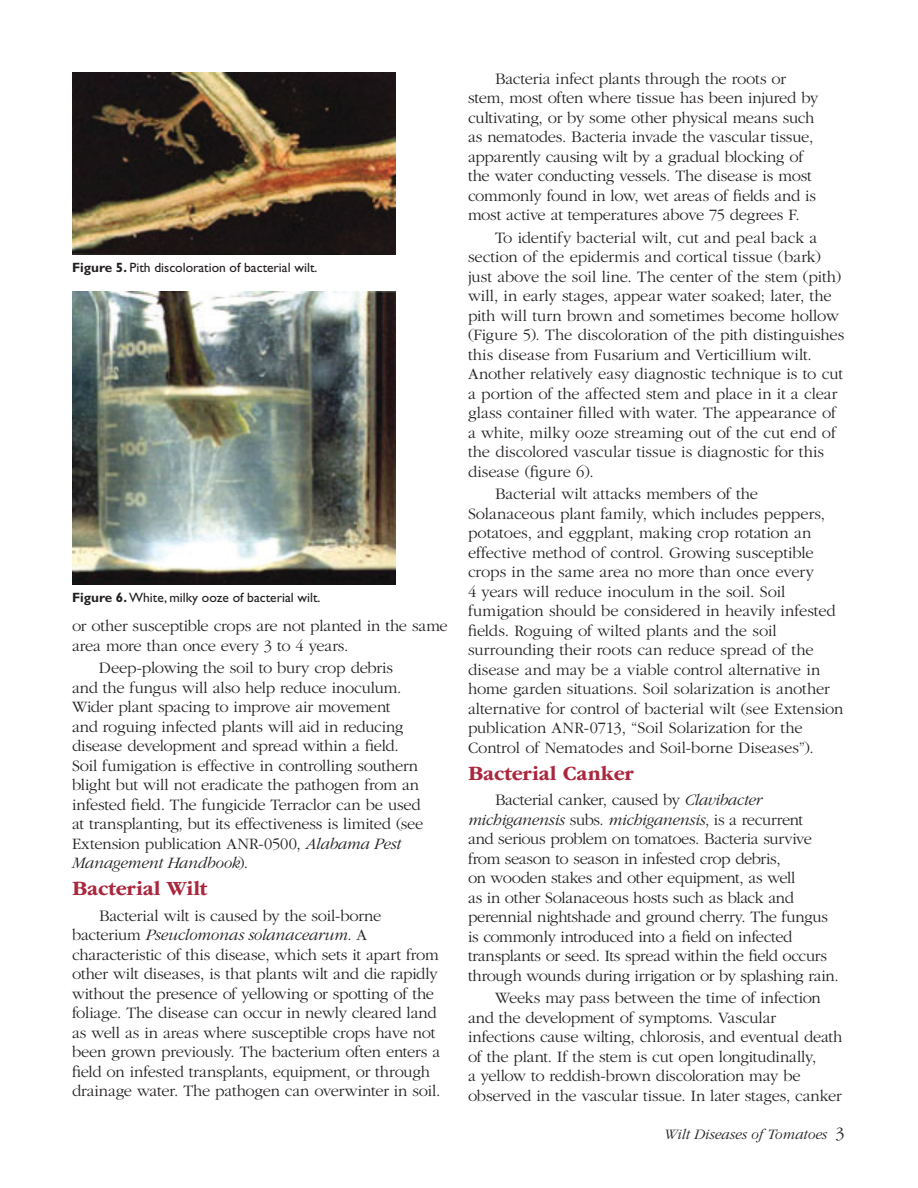
<style>
.page{position:relative;width:918px;height:1188px;background:#fff}
.page>*{position:absolute;margin:0;border:0;box-sizing:border-box;transform-origin:0 0}
.t1{font:700 21px "ITC Garamond Std";letter-spacing:-.005em;color:#aa273e}
.t2{font:300 16.5px/19.5px "ITC Garamond Std";letter-spacing:-.01em;color:#231f20}
.t3{font:italic 300 15px "ITC Garamond Std";color:#231f20}
.t4{font:13.5px "Gill Sans Std";color:#231f20}
.s1{font-weight:700}
.s2{font-style:italic}
.s3{font-style:normal;font-size:18px}
</style>
<div class="page">
<img style="left:72px;top:72px;width:324px;height:183px">
<img style="left:72px;top:291px;width:324px;height:294px">
<p class="t4" style="left:72px;top:260px;width:247px"><span class="s1">Figure 5.</span> Pith discoloration of bacterial wilt.</p>
<p class="t4" style="left:72px;top:589px;width:250px"><span class="s1">Figure 6.</span> White, milky ooze of bacterial wilt.</p>
<p class="t2" style="left:72px;top:616px;width:377px">or other susceptible crops are not planted in the same area more than once every 3 to 4 years.</p>
<p class="t2" style="left:72px;top:658px;width:353px;text-indent:27px">Deep-plowing the soil to bury crop debris<br>and the fungus will also help reduce inoculum.<br>Wider plant spacing to improve air movement<br>and roguing infected plants will aid in reducing disease development and spread within a field.<br>Soil fumigation is effective in controlling southern blight but will not eradicate the pathogen from an infested field. The fungicide Terraclor can be used at transplanting, but its effectiveness is limited (see Extension publication ANR-0500, <span class="s2">Alabama Pest Management Handbook</span>).</p>
<p class="t1" style="left:72px;top:877px;width:137px">Bacterial Wilt</p>
<p class="t2" style="left:72px;top:906px;width:370px;text-indent:27px">Bacterial wilt is caused by the soil-borne bacterium <span class="s2">Pseuclomonas solanacearum</span>. A characteristic of this disease, which sets it apart from other wilt diseases, is that plants wilt and die rapidly without the presence of yellowing or spotting of the foliage. The disease can occur in newly cleared land as well as in areas where susceptible crops have not been grown previously. The bacterium often enters a field on infested transplants, equipment, or through drainage water. The pathogen can overwinter in soil.</p>
<p class="t2" style="left:468px;top:69px;width:352px;text-indent:27px">Bacteria infect plants through the roots or stem, most often where tissue has been injured by cultivating, or by some other physical means such as nematodes. Bacteria invade the vascular tissue, apparently causing wilt by a gradual blocking of the water conducting vessels. The disease is most commonly found in low, wet areas of fields and is most active at temperatures above 75 degrees F.</p>
<p class="t2" style="left:468px;top:228px;width:378px;text-indent:27px">To identify bacterial wilt, cut and peal back a section of the epidermis and cortical tissue (bark) just above the soil line. The center of the stem (pith) will, in early stages, appear water soaked; later, the pith will turn brown and sometimes become hollow (Figure 5). The discoloration of the pith distinguishes this disease from Fusarium and Verticillium wilt.<br>Another relatively easy diagnostic technique is to cut a portion of the affected stem and place in it a clear glass container filled with water. The appearance of a white, milky ooze streaming out of the cut end of the discolored vascular tissue is diagnostic for this disease (figure 6).</p>
<p class="t2" style="left:468px;top:484px;width:377px;text-indent:27px">Bacterial wilt attacks members of the Solanaceous plant family, which includes peppers, potatoes, and eggplant, making crop rotation an effective method of control. Growing susceptible crops in the same area no more than once every<br>4 years will reduce inoculum in the soil. Soil fumigation should be considered in heavily infested fields. Roguing of wilted plants and the soil surrounding their roots can reduce spread of the disease and may be a viable control alternative in home garden situations. Soil solarization is another alternative for control of bacterial wilt (see Extension publication ANR-0713, “Soil Solarization for the Control of Nematodes and Soil-borne Diseases”).</p>
<p class="t1" style="left:468px;top:761px;width:167px">Bacterial Canker</p>
<p class="t2" style="left:468px;top:790px;width:372px;text-indent:27px">Bacterial canker, caused by <span class="s2">Clavibacter michiganensis</span> subs. <span class="s2">michiganensis</span>, is a recurrent<br>and serious problem on tomatoes. Bacteria survive from season to season in infested crop debris,<br>on wooden stakes and other equipment, as well<br>as in other Solanaceous hosts such as black and perennial nightshade and ground cherry. The fungus is commonly introduced into a field on infected transplants or seed. Its spread within the field occurs through wounds during irrigation or by splashing rain.</p>
<p class="t2" style="left:468px;top:988px;width:376px;text-indent:27px">Weeks may pass between the time of infection and the development of symptoms. Vascular infections cause wilting, chlorosis, and eventual death of the plant. If the stem is cut open longitudinally,<br>a yellow to reddish-brown discoloration may be observed in the vascular tissue. In later stages, canker</p>
<p class="t3" style="left:664px;top:1126px;width:182px">Wilt Diseases of Tomatoes <span class="s3">3</span></p>
</div>
